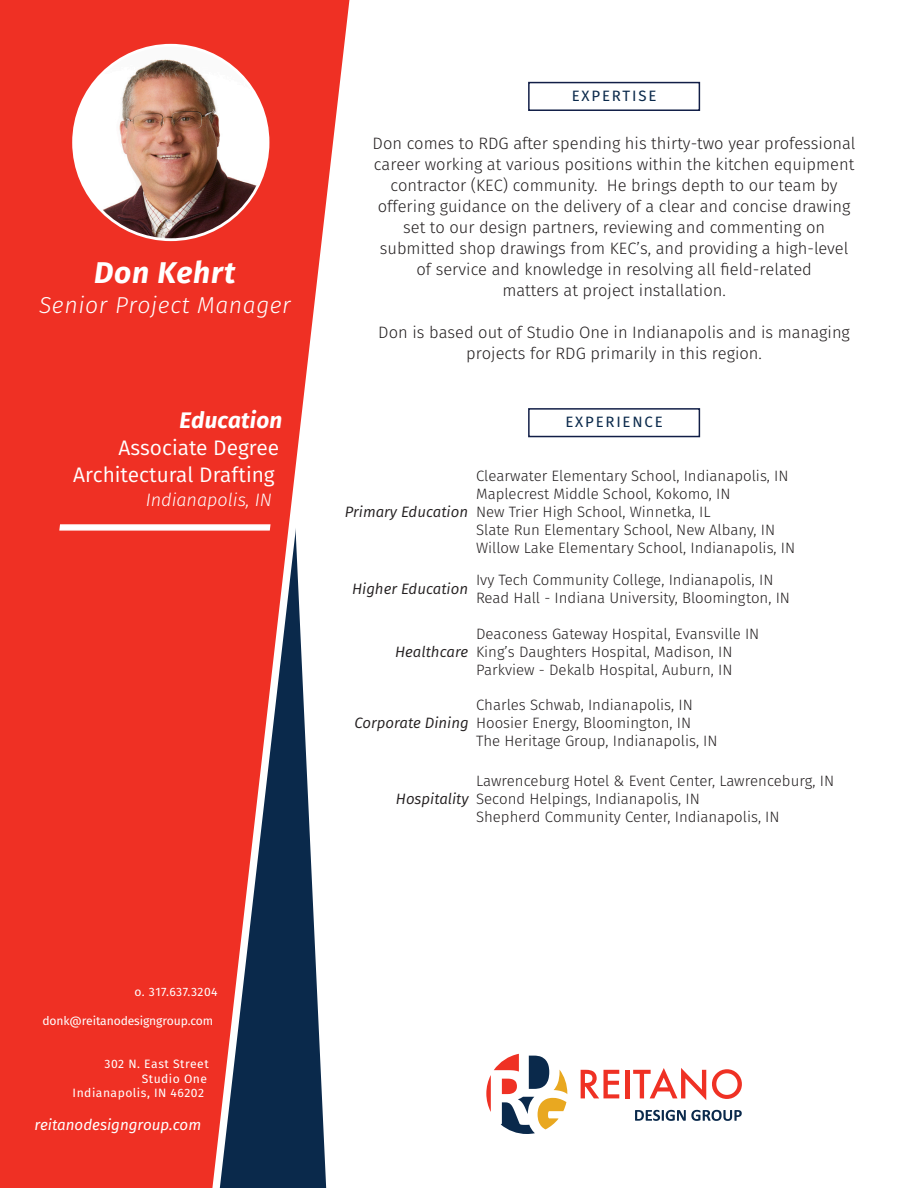
<style>
.page{position:relative;width:918px;height:1188px;background:#fff}
.page>*{position:absolute;margin:0;border:0;box-sizing:border-box;transform-origin:0 0}
.t1{font:italic 700 30px "Fira Sans";letter-spacing:.025em;color:#fff}
.t2{font:italic 300 23.1px "Fira Sans";letter-spacing:.025em;color:#fff}
.t3{font:italic 700 22.5px "Fira Sans";letter-spacing:.01em;color:#fff}
.t4{font:21px "Fira Sans";color:#fff}
.t5{font:italic 300 18px "Fira Sans";color:#fff}
.t6{font:300 16.5px/21px "Fira Sans";color:#231f20;text-align:center}
.t7{font:italic 15.15px "Fira Sans";color:#fff}
.t8{font:300 15px "Fira Sans";color:#231f20}
.t9{font:italic 15px "Fira Sans";color:#231f20}
.t10{font:15px "Fira Sans";letter-spacing:.12em;color:#0a294b}
.t11{font:12.15px "Fira Sans";letter-spacing:.04em;color:#fff}
.t12{font:12.15px "Fira Sans";letter-spacing:-.01em;color:#fff}
</style>
<div class="page">
<svg style="left:0;top:0;width:349px;height:1188px;background:#db4842"></svg>
<img style="left:74px;top:45px;width:194px;height:195px;border-radius:97px">
<svg style="left:486px;top:1054px;width:81px;height:80px"></svg>
<svg style="left:581px;top:1070px;width:38px;height:28px"></svg>
<hr style="left:625px;top:1070px;width:4px;height:28px;background:#ef3124">
<svg style="left:633px;top:1068px;width:73px;height:32px"></svg>
<svg style="left:712px;top:1069px;width:30px;height:30px"></svg>
<svg style="left:635px;top:1110px;width:107px;height:11px"></svg>
<div style="left:528px;top:408px;width:172px;height:29px;border:2px solid #111e47"></div>
<div style="left:528px;top:82px;width:172px;height:29px;border:2px solid #111e47"></div>
<svg style="left:58px;top:523px;width:213px;height:8px"></svg>
<p class="t1" style="left:94px;top:251px;width:143px">Don Kehrt</p>
<p class="t2" style="left:39px;top:289px;width:253px">Senior Project Manager</p>
<p class="t3" style="left:179px;top:404px;width:104px">Education</p>
<p class="t4" style="left:119px;top:432px;width:162px">Associate Degree</p>
<p class="t4" style="left:73px;top:459px;width:203px">Architectural Drafting</p>
<p class="t5" style="left:146px;top:487px;width:128px">Indianapolis, IN</p>
<p class="t10" style="left:572px;top:85px;width:86px">EXPERTISE</p>
<p class="t6" style="left:373px;top:133px;width:485px">Don comes to RDG after spending his thirty-two year professional career working at various positions within the kitchen equipment contractor (KEC) community. He brings depth to our team by offering guidance on the delivery of a clear and concise drawing set to our design partners, reviewing and commenting on submitted shop drawings from KEC’s, and providing a high-level</p>
<p class="t6" style="left:416px;top:259px;width:397px">of service and knowledge in resolving all field-related</p>
<p class="t6" style="left:502px;top:280px;width:225px">matters at project installation.</p>
<p class="t6" style="left:378px;top:322px;width:473px">Don is based out of Studio One in Indianapolis and is managing projects for RDG primarily in this region.</p>
<p class="t10" style="left:565px;top:411px;width:99px">EXPERIENCE</p>
<p class="t9" style="left:345px;top:501px;width:125px">Primary Education</p>
<p class="t9" style="left:352px;top:578px;width:118px">Higher Education</p>
<p class="t8" style="left:476px;top:466px;width:314px">Clearwater Elementary School, Indianapolis, IN</p>
<p class="t8" style="left:476px;top:484px;width:256px">Maplecrest Middle School, Kokomo, IN</p>
<p class="t8" style="left:476px;top:502px;width:236px">New Trier High School, Winnetka, IL</p>
<p class="t8" style="left:476px;top:520px;width:301px">Slate Run Elementary School, New Albany, IN</p>
<p class="t8" style="left:476px;top:538px;width:321px">Willow Lake Elementary School, Indianapolis, IN</p>
<p class="t8" style="left:476px;top:570px;width:299px">Ivy Tech Community College, Indianapolis, IN</p>
<p class="t8" style="left:476px;top:588px;width:315px">Read Hall - Indiana University, Bloomington, IN</p>
<p class="t9" style="left:395px;top:640px;width:75px">Healthcare</p>
<p class="t9" style="left:355px;top:712px;width:116px">Corporate Dining</p>
<p class="t8" style="left:476px;top:623px;width:285px">Deaconess Gateway Hospital, Evansville IN</p>
<p class="t8" style="left:476px;top:641px;width:258px">King’s Daughters Hospital, Madison, IN</p>
<p class="t8" style="left:476px;top:659px;width:258px">Parkview - Dekalb Hospital, Auburn, IN</p>
<p class="t8" style="left:476px;top:694px;width:218px">Charles Schwab, Indianapolis, IN</p>
<p class="t8" style="left:476px;top:712px;width:217px">Hoosier Energy, Bloomington, IN</p>
<p class="t8" style="left:476px;top:730px;width:243px">The Heritage Group, Indianapolis, IN</p>
<p class="t8" style="left:476px;top:770px;width:360px">Lawrenceburg Hotel &amp; Event Center, Lawrenceburg, IN</p>
<p class="t8" style="left:476px;top:788px;width:225px">Second Helpings, Indianapolis, IN</p>
<p class="t8" style="left:476px;top:806px;width:305px">Shepherd Community Center, Indianapolis, IN</p>
<p class="t9" style="left:396px;top:788px;width:74px">Hospitality</p>
<p class="t11" style="left:134px;top:983px;width:85px">o. 317.637.3204</p>
<p class="t12" style="left:42px;top:1012px;width:172px">donk@reitanodesigngroup.com</p>
<p class="t11" style="left:105px;top:1056px;width:106px">302 N. East Street</p>
<p class="t11" style="left:142px;top:1070px;width:67px">Studio One</p>
<p class="t11" style="left:73px;top:1085px;width:133px">Indianapolis, IN 46202</p>
<p class="t7" style="left:35px;top:1113px;width:168px">reitanodesigngroup.com</p>
</div>
